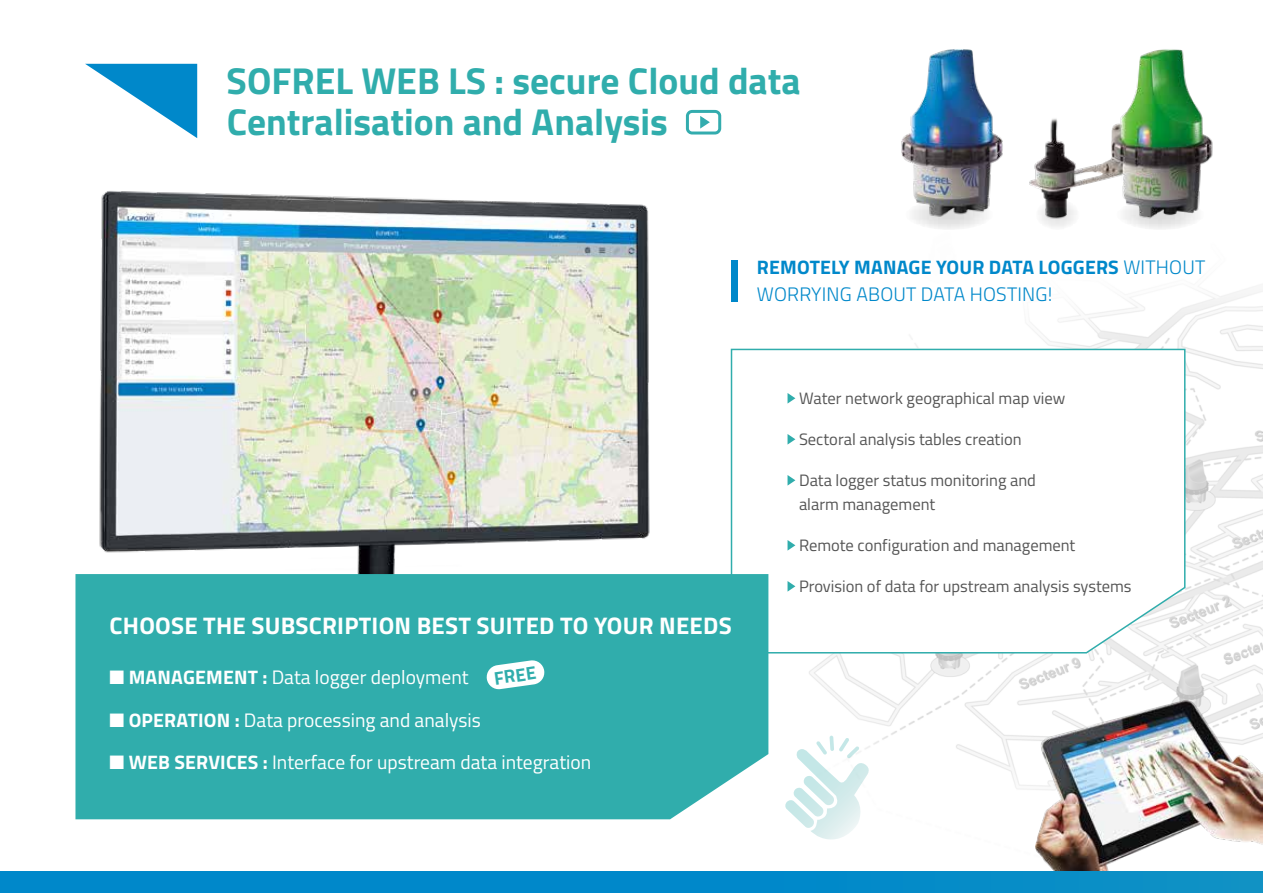
<style>
.page{position:relative;width:1263px;height:893px;background:#fff}
.page>*{position:absolute;margin:0;border:0;box-sizing:border-box;transform-origin:0 0}
.t1{font:700 37.5px/40.5px "Titillium";color:#30adac}
.t2{font:700 24px "Titillium";letter-spacing:.01em;color:#fff}
.t3{font:19.5px "Titillium";color:#fff}
.t4{font:300 19.5px/27px "Titillium";letter-spacing:.01em;color:#0088ca}
.t5{font:700 18.45px "Titillium";color:#30adac}
.t6{font:16.5px/24px "Titillium";color:#555}
.s1{font-weight:700}
</style>
<div class="page">
<img style="left:731px;top:260px;width:532px;height:530px">
<svg style="left:85px;top:64px;width:112px;height:74px"></svg>
<img style="left:99px;top:191px;width:551px;height:383px">
<svg style="left:730px;top:348px;width:457px;height:306px"></svg>
<div style="left:75px;top:574px;width:693px;height:245px;background:#30adac"></div>
<div style="left:731px;top:260px;width:6px;height:41px;background:#0088ca"></div>
<svg style="left:486px;top:660px;width:59px;height:30px"></svg>
<svg style="left:785px;top:736px;width:85px;height:104px"></svg>
<img style="left:1035px;top:701px;width:228px;height:171px">
<div style="left:0;top:872px;width:1263px;height:21px;background:linear-gradient(to right,#0086cb,#0a8ec6)"></div>
<svg style="left:685px;top:109px;width:37px;height:26px"></svg>
<svg style="left:905px;top:199px;width:89px;height:31px"></svg>
<img style="left:901px;top:49px;width:102px;height:173px">
<img style="left:1029px;top:49px;width:184px;height:180px">
<h1 class="t1" style="left:227px;top:59px;width:575px">SOFREL WEB LS : secure Cloud data<br>Centralisation and Analysis</h1>
<p class="t4" style="left:757px;top:253px;width:450px"><span class="s1">REMOTELY MANAGE YOUR DATA LOGGERS</span> WITHOUT<br>WORRYING ABOUT DATA HOSTING!</p>
<h2 class="t2" style="left:110px;top:607px;width:624px">CHOOSE THE SUBSCRIPTION BEST SUITED TO YOUR NEEDS</h2>
<p class="t3" style="left:109px;top:663px;width:361px">■ <span class="s1">MANAGEMENT :</span> Data logger deployment</p>
<p class="t3" style="left:109px;top:705px;width:373px">■ <span class="s1">OPERATION :</span> Data processing and analysis</p>
<p class="t3" style="left:109px;top:748px;width:483px">■ <span class="s1">WEB SERVICES :</span> Interface for upstream data integration</p>
<p class="t5" style="left:492px;top:664px;width:44px;rotate:-8deg">FREE</p>
<p class="t6" style="left:799px;top:385px;width:268px">Water network geographical map view</p>
<p class="t6" style="left:799px;top:426px;width:224px">Sectoral analysis tables creation</p>
<p class="t6" style="left:799px;top:467px;width:238px">Data logger status monitoring and alarm management</p>
<p class="t6" style="left:799px;top:532px;width:278px">Remote configuration and management</p>
<p class="t6" style="left:799px;top:573px;width:334px">Provision of data for upstream analysis systems</p>
</div>
